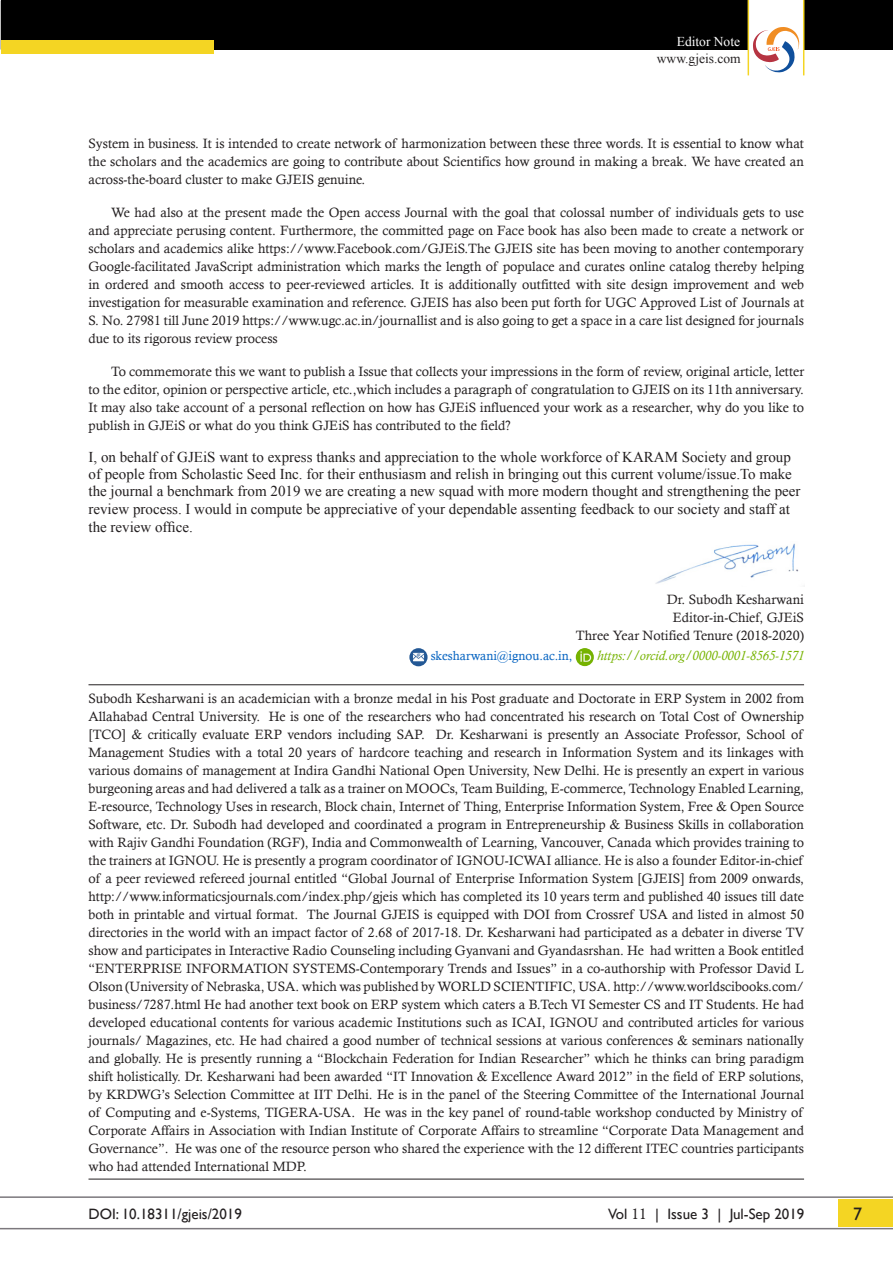
<style>
.page{position:relative;width:893px;height:1263px;background:#fff}
.page>*{position:absolute;margin:0;border:0;box-sizing:border-box;transform-origin:0 0}
.t1{font:18px "Gill Sans";color:#231f20}
.Body_Text{font:15px/17.4px "Times New Roman";color:#231f20}
.t2{font:15px "Gill Sans";color:#231f20}
.Final_Body_Text{font:13.5px/18px "Calisto";color:#231f20;text-align:justify}
.Final_Body_Text-2{font:italic 13.5px "Calisto";color:#76b300}
.t3{font:13.5px "Times New Roman";color:#231f20}
.t4{font:13.5px "Times New Roman";color:#fff}
.Final_Body_Text-3{font:12.75px "Calisto";color:#0563c1}
.s1{font-family:"Calisto"}
</style>
<div class="page">
<div style="left:839px;top:1199px;width:54px;height:27px;background:#f4d523"></div>
<hr style="left:0;top:1196px;width:893px;height:2px;background:#7c787d">
<hr style="left:0;top:1228px;width:893px;height:1px;background:#7c787d">
<div style="left:1px;top:0;width:892px;height:50px;background:#000"></div>
<div style="left:1px;top:40px;width:213px;height:14px;background:#f4d523"></div>
<svg style="left:748px;top:0;width:56px;height:76px"></svg>
<hr style="left:88px;top:684px;width:716px;height:1px;background:#231f20">
<hr style="left:88px;top:1179px;width:716px;height:1px;background:#231f20">
<img style="left:655px;top:543px;width:144px;height:41px">
<img style="left:409px;top:648px;width:19px;height:18px;border-radius:9px">
<img style="left:576px;top:648px;width:18px;height:18px;border-radius:9px">
<p class="t4" style="left:677px;top:32px;width:65px">Editor Note</p>
<p class="t3" style="left:657px;top:50px;width:85px">www.gjeis.com</p>
<p class="Final_Body_Text" style="left:88px;top:134px;width:717px">System in business. It is intended to create network of harmonization between these three words. It is essential to know what the scholars and the academics are going to contribute about Scientifics how ground in making a break. We have created an across-the-board cluster to make GJEIS genuine.</p>
<p class="Final_Body_Text" style="left:88px;top:203px;width:717px;text-indent:22px">We had also at the present made the Open access Journal with the goal that colossal number of individuals gets to use and appreciate perusing content. Furthermore, the committed page on Face book has also been made to create a network or scholars and academics alike https://www.Facebook.com/GJEiS.The GJEIS site has been moving to another contemporary Google-facilitated JavaScript administration which marks the length of populace and curates online catalog thereby helping in ordered and smooth access to peer-reviewed articles. It is additionally outfitted with site design improvement and web investigation for measurable examination and reference. GJEIS has also been put forth for UGC Approved List of Journals at S. No. 27981 till June 2019 https://www.ugc.ac.in/journallist and is also going to get a space in a care list designed for journals due to its rigorous review process</p>
<p class="Final_Body_Text" style="left:88px;top:362px;width:717px;text-indent:22px">To commemorate this we want to publish a Issue that collects your impressions in the form of review, original article, letter to the editor, opinion or perspective article, etc.,which includes a paragraph of congratulation to GJEIS on its 11th anniversary.<br>It may also take account of a personal reflection on how has GJEiS influenced your work as a researcher, why do you like to publish in GJEiS or what do you think GJEiS has contributed to the field?</p>
<p class="Body_Text" style="left:88px;top:448px;width:713px">I, on behalf of GJEiS want to express thanks and appreciation to the whole workforce of KARAM Society and group of people from Scholastic Seed Inc. for their enthusiasm and relish in bringing out this current volume/issue.To make the journal a benchmark from 2019 we are creating a new squad with more modern thought and strengthening the peer review process. I would in compute be appreciative of your dependable assenting feedback to our society and staff at the review office.</p>
<p class="Final_Body_Text" style="left:667px;top:590px;width:139px">Dr. Subodh Kesharwani</p>
<p class="Final_Body_Text" style="left:673px;top:608px;width:133px">Editor-in-Chief, GJEiS</p>
<p class="Final_Body_Text" style="left:576px;top:626px;width:230px">Three Year Notified Tenure (2018-2020)</p>
<p class="Final_Body_Text-3" style="left:431px;top:648px;width:143px">skesharwani@ignou.ac.in,</p>
<p class="Final_Body_Text-2" style="left:597px;top:647px;width:209px">https://orcid.org/0000-0001-8565-1571</p>
<p class="Final_Body_Text" style="left:88px;top:689px;width:717px">Subodh Kesharwani is an academician with a bronze medal in his Post graduate and Doctorate in ERP System in 2002 from Allahabad Central University. He is one of the researchers who had concentrated his research on Total Cost of Ownership [TCO] &amp; critically evaluate ERP vendors including SAP. Dr. Kesharwani is presently an Associate Professor, School of Management Studies with a total 20 years of hardcore teaching and research in Information System and its linkages with various domains of management at Indira Gandhi National Open University, New Delhi. He is presently an expert in various burgeoning areas and had delivered a talk as a trainer on MOOCs, Team Building, E-commerce, Technology Enabled Learning, E-resource, Technology Uses in research, Block chain, Internet of Thing, Enterprise Information System, Free &amp; Open Source Software, etc. Dr. Subodh had developed and coordinated a program in Entrepreneurship &amp; Business Skills in collaboration with Rajiv Gandhi Foundation (RGF), India and Commonwealth of Learning, Vancouver, Canada which provides training to the trainers at IGNOU. He is presently a program coordinator of IGNOU-ICWAI alliance. He is also a founder Editor-in-chief of a peer reviewed refereed journal entitled “Global Journal of Enterprise Information System [GJEIS] from 2009 onwards, http://www.informaticsjournals.com/index.php/gjeis which has completed its 10 years term and published 40 issues till date both in printable and virtual format. The Journal GJEIS is equipped with DOI from Crossref USA and listed in almost 50 directories in the world with an impact factor of 2.68 of 2017-18. Dr. Kesharwani had participated as a debater in diverse TV show and participates in Interactive Radio Counseling including Gyanvani and Gyandasrshan. He had written a Book entitled “ENTERPRISE INFORMATION SYSTEMS-Contemporary Trends and Issues” in a co-authorship with Professor David L Olson (University of Nebraska, USA. which was published by WORLD SCIENTIFIC, USA. http://www.worldscibooks.com/ business/7287.html He had another text book on ERP system which caters a B.Tech VI Semester CS and IT Students. He had developed educational contents for various academic Institutions such as ICAI, IGNOU and contributed articles for various journals/ Magazines, etc. He had chaired a good number of technical sessions at various conferences &amp; seminars nationally and globally. He is presently running a “Blockchain Federation for Indian Researcher” which he thinks can bring paradigm shift holistically. Dr. Kesharwani had been awarded “IT Innovation &amp; Excellence Award 2012” in the field of ERP solutions, by KRDWG’s Selection Committee at IIT Delhi. He is in the panel of the Steering Committee of the International Journal of Computing and e-Systems, TIGERA-USA. He was in the key panel of round-table workshop conducted by Ministry of Corporate Affairs in Association with Indian Institute of Corporate Affairs to streamline “Corporate Data Management and Governance”. He was one of the resource person who shared the experience with the 12 different ITEC countries participants who had attended International MDP.</p>
<p class="t2" style="left:88px;top:1205px;width:155px">DOI: 10.18311/gjeis/2019</p>
<p class="t2" style="left:608px;top:1205px;width:198px">Vol <span class="s1">11</span> | Issue 3 | Jul-Sep 2019</p>
<h1 class="t1" style="left:853px;top:1203px;width:10px">7</h1>
</div>
